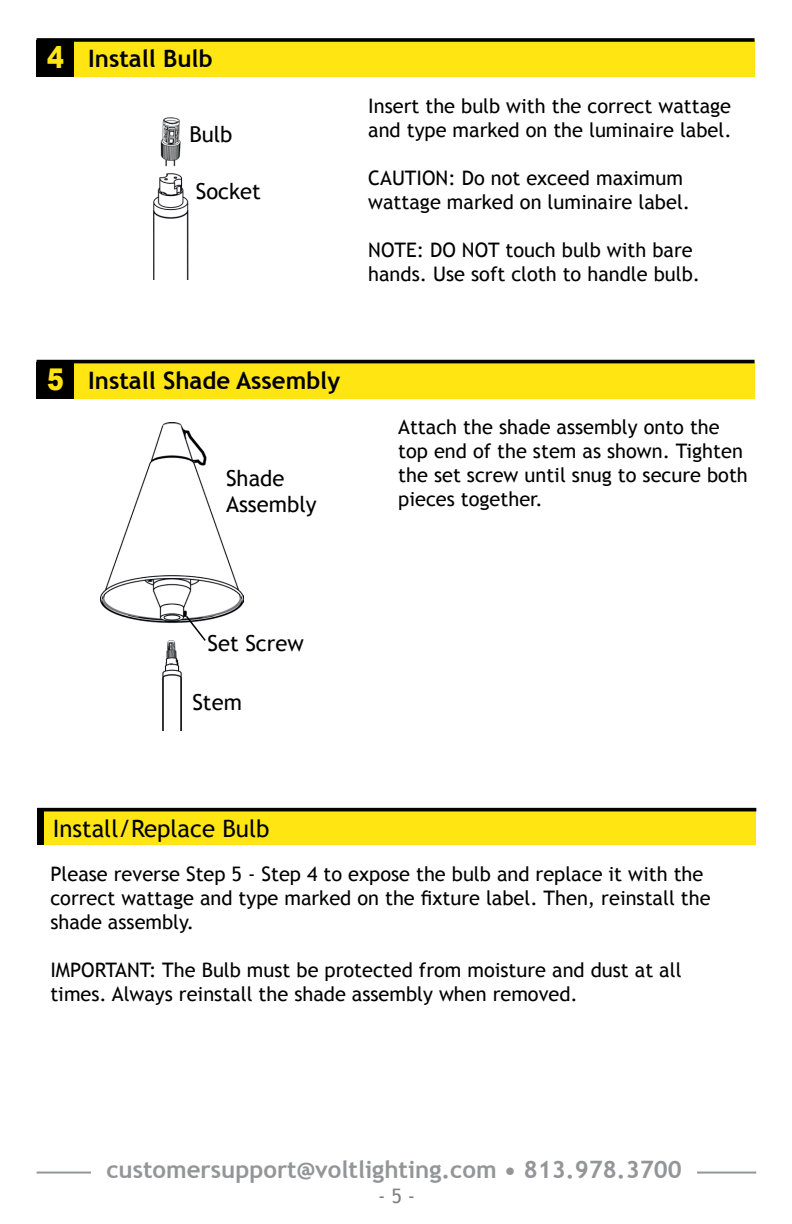
<style>
.page{position:relative;width:792px;height:1224px;background:#fff}
.page>*{position:absolute;margin:0;border:0;box-sizing:border-box;transform-origin:0 0}
.t1{font:700 24px "Trebuchet MS";color:#939598}
.t2{font:700 24px "Trebuchet MS";color:#000}
.t3{font:24px "Trebuchet MS";color:#000}
.t4{font:22px/26.4px "Trebuchet MS";color:#000}
.t5{font:20px/24px "Trebuchet MS";color:#000}
.t6{font:20px "Trebuchet MS";color:#808184}
.s1{font-family:"Arial";font-weight:900;font-size:30px;color:#ffe512}
</style>
<div class="page">
<hr style="left:37px;top:1172px;width:719px;height:2px;background:#939598">
<div style="left:91px;top:1161px;width:606px;height:50px;background:#fff"></div>
<div style="left:43px;top:362px;width:712px;height:36px;background:#ffe512"></div>
<div style="left:37px;top:362px;width:37px;height:36px;background:#000"></div>
<div style="left:37px;top:360px;width:718px;height:3px;border:2px solid #000"></div>
<img style="left:101px;top:422px;width:142px;height:308px">
<div style="left:207px;top:630px;width:98px;height:26px;background:#fff"></div>
<div style="left:226px;top:469px;width:98px;height:44px;background:#fff"></div>
<div style="left:191px;top:690px;width:53px;height:25px;background:#fff"></div>
<div style="left:43px;top:40px;width:712px;height:37px;background:#ffe512"></div>
<div style="left:37px;top:40px;width:37px;height:37px;background:#000"></div>
<div style="left:37px;top:38px;width:718px;height:4px;border:2px solid #000"></div>
<img style="left:153px;top:117px;width:36px;height:163px">
<svg style="left:184px;top:614px;width:23px;height:29px"></svg>
<div style="left:43px;top:808px;width:713px;height:37px;background:#ffe512"></div>
<div style="left:37px;top:808px;width:6px;height:37px;background:#000"></div>
<div style="left:37px;top:808px;width:719px;height:3px;border:2px solid #000"></div>
<p class="t2" style="left:47px;top:44px;width:167px"><span class="s1">4</span> Install Bulb</p>
<p class="t4" style="left:189px;top:122px;width:45px">Bulb</p>
<p class="t4" style="left:196px;top:178px;width:67px">Socket</p>
<p class="t5" style="left:368px;top:94px;width:365px">Insert the bulb with the correct wattage and type marked on the luminaire label.</p>
<p class="t5" style="left:368px;top:166px;width:324px">CAUTION: Do not exceed maximum wattage marked on luminaire label.</p>
<p class="t5" style="left:368px;top:238px;width:333px">NOTE: DO NOT touch bulb with bare hands. Use soft cloth to handle bulb.</p>
<p class="t2" style="left:47px;top:366px;width:295px"><span class="s1">5</span> Install Shade Assembly</p>
<p class="t4" style="left:226px;top:465px;width:92px">Shade<br>Assembly</p>
<p class="t5" style="left:398px;top:415px;width:351px">Attach the shade assembly onto the top end of the stem as shown. Tighten the set screw until snug to secure both pieces together.</p>
<p class="t4" style="left:207px;top:630px;width:98px">Set Screw</p>
<p class="t4" style="left:192px;top:690px;width:51px">Stem</p>
<p class="t3" style="left:53px;top:814px;width:218px">Install/Replace Bulb</p>
<p class="t5" style="left:50px;top:862px;width:662px">Please reverse Step 5 - Step 4 to expose the bulb and replace it with the correct wattage and type marked on the fixture label. Then, reinstall the shade assembly.</p>
<p class="t5" style="left:50px;top:958px;width:633px">IMPORTANT: The Bulb must be protected from moisture and dust at all times. Always reinstall the shade assembly when removed.</p>
<p class="t1" style="left:106px;top:1155px;width:577px">customersupport@voltlighting.com • 813.978.3700</p>
<p class="t6" style="left:378px;top:1184px;width:39px">- 5 -</p>
</div>
